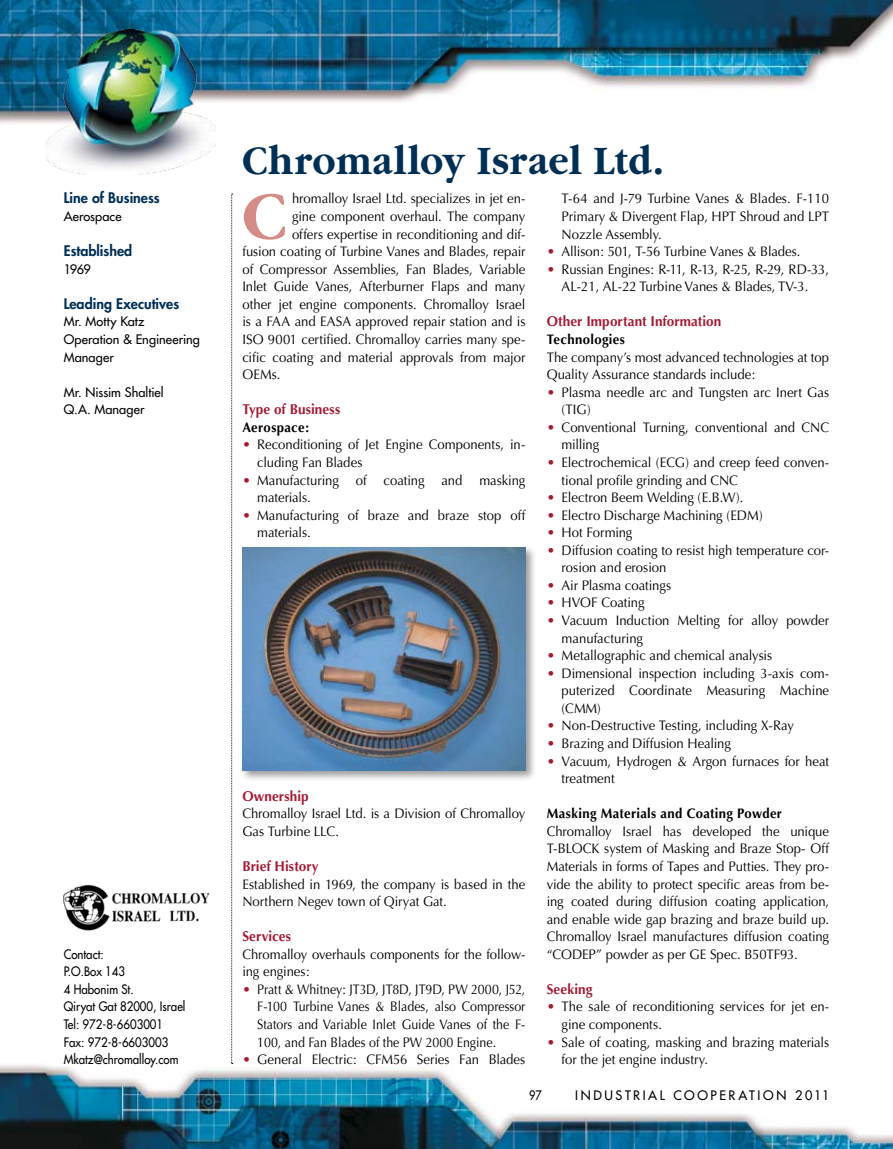
<style>
.page{position:relative;width:893px;height:1149px;background:#fff}
.page>*{position:absolute;margin:0;border:0;box-sizing:border-box;transform-origin:0 0}
.t1{font:700 70.2px "Garamond";color:#d68c86;scale:.95 1}
.t2{font:700 42px "Garamond";letter-spacing:.025em;color:#002f56;scale:.9 1}
.t3{font:700 14.25px "Optima";letter-spacing:.005em;color:#a41a32;scale:.95 1}
.t4{font:800 14.25px "Futura";color:#002f56}
.t5{font:13.8px/17.5px "Optima";color:#000;scale:.95 1}
.t6{font:13.8px/17.5px "Optima";color:#000;scale:.9 1}
.t7{font:700 13.8px "Optima";letter-spacing:.025em;color:#000;scale:.95 1}
.t8{font:13.8px/17.5px "Optima";color:#a41a32;text-align:justify}
.t9{font:12.75px/17.5px "Futura";color:#000;scale:.9 1}
.t10{font:12.75px/17.5px "Futura";color:#000}
.t11{font:12.75px "Futura";letter-spacing:.2em;color:#000}
.t12{font:12.75px "Futura";color:#000;scale:.85 1}
</style>
<div class="page">
<img style="left:0;top:1063px;width:893px;height:85px">
<img style="left:0;top:0;width:893px;height:146px">
<img style="left:46px;top:29px;width:170px;height:146px">
<svg style="left:231px;top:193px;width:2px;height:870px"></svg>
<img style="left:63px;top:884px;width:147px;height:47px">
<div style="left:238px;top:543px;width:300px;height:240px;background:#000;opacity:.4"></div>
<img style="left:242px;top:547px;width:284px;height:223px">
<p class="t4" style="left:64px;top:189px;width:98px">Line of Business</p>
<p class="t10" style="left:64px;top:207px;width:59px">Aerospace</p>
<p class="t4" style="left:64px;top:241px;width:70px">Established</p>
<p class="t10" style="left:64px;top:260px;width:29px">1969</p>
<p class="t4" style="left:64px;top:294px;width:117px">Leading Executives</p>
<p class="t10" style="left:64px;top:313px;width:138px">Mr. Motty Katz<br>Operation &amp; Engineering<br>Manager</p>
<p class="t10" style="left:64px;top:383px;width:102px">Mr. Nissim Shaltiel<br>Q.A. Manager</p>
<p class="t9" style="left:64px;top:944px;width:137px">Contact:<br>P.O.Box 143<br>4 Habonim St.<br>Qiryat Gat 82000, Israel<br>Tel: 972-8-6603001<br>Fax: 972-8-6603003<br>Mkatz@chromalloy.com</p>
<h2 class="t2" style="left:242px;top:138px;width:470px">Chromalloy Israel Ltd.</h2>
<h1 class="t1" style="left:242px;top:177px;width:48px">C</h1>
<p class="t5" style="left:292px;top:190px;width:247px">hromalloy Israel Ltd. specializes in jet en-</p>
<p class="t5" style="left:562px;top:190px;width:283px">T-64 and J-79 Turbine Vanes &amp; Blades. F-110<br>Primary &amp; Divergent Flap, HPT Shroud and LPT Nozzle Assembly.<br>Allison: 501, T-56 Turbine Vanes &amp; Blades.<br>Russian Engines: R-11, R-13, R-25, R-29, RD-33, AL-21, AL-22 Turbine Vanes &amp; Blades, TV-3.</p>
<p class="t3" style="left:547px;top:313px;width:185px">Other Important Information</p>
<p class="t7" style="left:547px;top:331px;width:84px">Technologies</p>
<p class="t5" style="left:547px;top:348px;width:299px">The company’s most advanced technologies at top<br>Quality Assurance standards include:</p>
<p class="t5" style="left:562px;top:383px;width:283px">Plasma needle arc and Tungsten arc Inert Gas (TIG)<br>Conventional Turning, conventional and CNC milling<br>Electrochemical (ECG) and creep feed conven&shy;tional profile grinding and CNC<br>Electron Beem Welding (E.B.W).<br>Electro Discharge Machining (EDM)<br>Hot Forming<br>Diffusion coating to resist high temperature cor&shy;rosion and erosion<br>Air Plasma coatings<br>HVOF Coating<br>Vacuum Induction Melting for alloy powder manufacturing<br>Metallographic and chemical analysis<br>Dimensional inspection including 3-axis com&shy;puterized Coordinate Measuring Machine (CMM)<br>Non-Destructive Testing, including X-Ray<br>Brazing and Diffusion Healing<br>Vacuum, Hydrogen &amp; Argon furnaces for heat treatment</p>
<p class="t7" style="left:547px;top:805px;width:249px">Masking Materials and Coating Powder</p>
<p class="t5" style="left:547px;top:822px;width:299px;text-align:justify">Chromalloy Israel has developed the unique T-BLOCK system of Masking and Braze Stop- Off Materials in forms of Tapes and Putties. They pro&shy;vide the ability to protect specific areas from be&shy;ing coated during diffusion coating application, and enable wide gap brazing and braze build up.<br>Chromalloy Israel manufactures diffusion coating “CODEP” powder as per GE Spec. B50TF93.</p>
<p class="t3" style="left:547px;top:980px;width:50px">Seeking</p>
<p class="t5" style="left:562px;top:997px;width:283px">The sale of reconditioning services for jet en&shy;gine components.<br>Sale of coating, masking and brazing materials for the jet engine industry.</p>
<p class="t5" style="left:292px;top:208px;width:247px">gine component overhaul. The company</p>
<p class="t5" style="left:292px;top:225px;width:247px">offers expertise in reconditioning and dif-</p>
<p class="t5" style="left:242px;top:243px;width:299px">fusion coating of Turbine Vanes and Blades, repair</p>
<p class="t5" style="left:242px;top:260px;width:299px">of Compressor Assemblies, Fan Blades, Variable</p>
<p class="t5" style="left:242px;top:278px;width:300px">Inlet Guide Vanes, Afterburner Flaps and many</p>
<p class="t5" style="left:242px;top:295px;width:299px">other jet engine components. Chromalloy Israel</p>
<p class="t5" style="left:242px;top:313px;width:300px">is a FAA and EASA approved repair station and is</p>
<p class="t5" style="left:242px;top:330px;width:299px">ISO 9001 certified. Chromalloy carries many spe-</p>
<p class="t5" style="left:242px;top:348px;width:299px">cific coating and material approvals from major</p>
<p class="t5" style="left:242px;top:366px;width:42px">OEMs.</p>
<p class="t3" style="left:242px;top:401px;width:105px">Type of Business</p>
<p class="t7" style="left:242px;top:419px;width:72px">Aerospace:</p>
<p class="t5" style="left:257px;top:436px;width:284px">Reconditioning of Jet Engine Components, in&shy;cluding Fan Blades<br>Manufacturing of coating and masking materials.<br>Manufacturing of braze and braze stop off materials.</p>
<p class="t8" style="left:547px;top:243px;width:10px">• •</p>
<p class="t8" style="left:547px;top:383px;width:10px">•</p>
<p class="t8" style="left:547px;top:418px;width:10px">•</p>
<p class="t8" style="left:547px;top:453px;width:10px">•</p>
<p class="t8" style="left:547px;top:488px;width:10px">• • • •</p>
<p class="t8" style="left:547px;top:576px;width:10px">• • •</p>
<p class="t8" style="left:547px;top:646px;width:10px">• •</p>
<p class="t8" style="left:242px;top:436px;width:10px">•</p>
<p class="t8" style="left:242px;top:471px;width:10px">•</p>
<p class="t8" style="left:242px;top:506px;width:10px">•</p>
<p class="t8" style="left:547px;top:717px;width:10px">• • •</p>
<p class="t3" style="left:242px;top:787px;width:71px">Ownership</p>
<p class="t5" style="left:242px;top:804px;width:299px">Chromalloy Israel Ltd. is a Division of Chromalloy<br>Gas Turbine LLC.</p>
<p class="t3" style="left:242px;top:857px;width:82px">Brief History</p>
<p class="t5" style="left:242px;top:875px;width:299px">Established in 1969, the company is based in the<br>Northern Negev town of Qiryat Gat.</p>
<p class="t3" style="left:242px;top:927px;width:53px">Services</p>
<p class="t5" style="left:242px;top:945px;width:299px">Chromalloy overhauls components for the follow&shy;ing engines:</p>
<p class="t6" style="left:257px;top:980px;width:299px">Pratt &amp; Whitney: JT3D, JT8D, JT9D, PW 2000, J52, F-100 Turbine Vanes &amp; Blades, also Compressor Stators and Variable Inlet Guide Vanes of the F-100, and Fan Blades of the PW 2000 Engine.<br>General Electric: CFM56 Series Fan Blades</p>
<p class="t8" style="left:242px;top:980px;width:10px">•</p>
<p class="t8" style="left:547px;top:997px;width:10px">•</p>
<p class="t8" style="left:547px;top:1032px;width:10px">•</p>
<p class="t8" style="left:242px;top:1050px;width:10px">•</p>
<p class="t12" style="left:529px;top:1086px;width:16px">97</p>
<p class="t11" style="left:575px;top:1086px;width:256px">INDUSTRIAL COOPERATION 2011</p>
</div>
